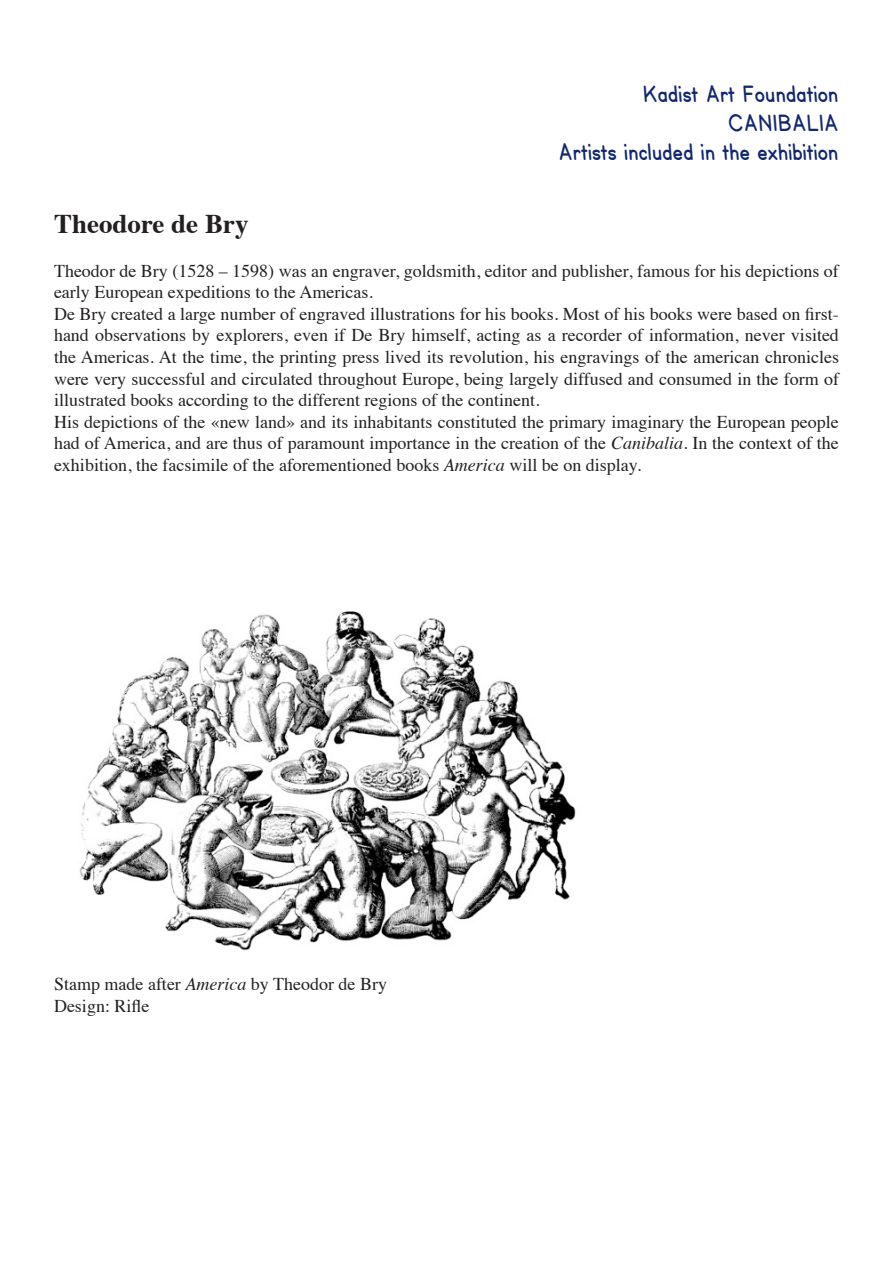
<style>
.page{position:relative;width:893px;height:1263px;background:#fff}
.page>*{position:absolute;margin:0;border:0;box-sizing:border-box;transform-origin:0 0}
.t1{font:700 27px "Times";color:#231f20}
.t2{font:24px/28.8px "mtdbt 2 f 4 d";color:#102770;text-align:right}
.t3{font:18px/21.6px "Times";color:#231f20;text-align:justify}
.s1{font-style:italic}
</style>
<div class="page">
<img style="left:79px;top:611px;width:497px;height:340px">
<p class="t2" style="left:643px;top:79px;width:197px">Kadist Art Foundation<br>CANIBALIA</p>
<p class="t2" style="left:559px;top:137px;width:282px">Artists included in the exhibition</p>
<p class="t1" style="left:54px;top:198px;width:196px">Theodore de Bry</p>
<p class="t3" style="left:54px;top:258px;width:786px">Theodor de Bry (1528 – 1598) was an engraver, goldsmith, editor and publisher, famous for his depictions of early European expeditions to the Americas.</p>
<p class="t3" style="left:54px;top:301px;width:786px">De Bry created a large number of engraved illustrations for his books. Most of his books were based on first&shy;hand observations by explorers, even if De Bry himself, acting as a recorder of information, never visited the Americas. At the time, the printing press lived its revolution, his engravings of the american chronicles were very successful and circulated throughout Europe, being largely diffused and consumed in the form of illustrated books according to the different regions of the continent.</p>
<p class="t3" style="left:54px;top:409px;width:786px">His depictions of the «new land» and its inhabitants constituted the primary imaginary the European people had of America, and are thus of paramount importance in the creation of the <span class="s1">Canibalia</span>. In the context of the exhibition, the facsimile of the aforementioned books <span class="s1">America</span> will be on display.</p>
<p class="t3" style="left:54px;top:972px;width:335px">Stamp made after <span class="s1">America</span> by Theodor de Bry</p>
<p class="t3" style="left:54px;top:994px;width:97px">Design: Rifle</p>
</div>
